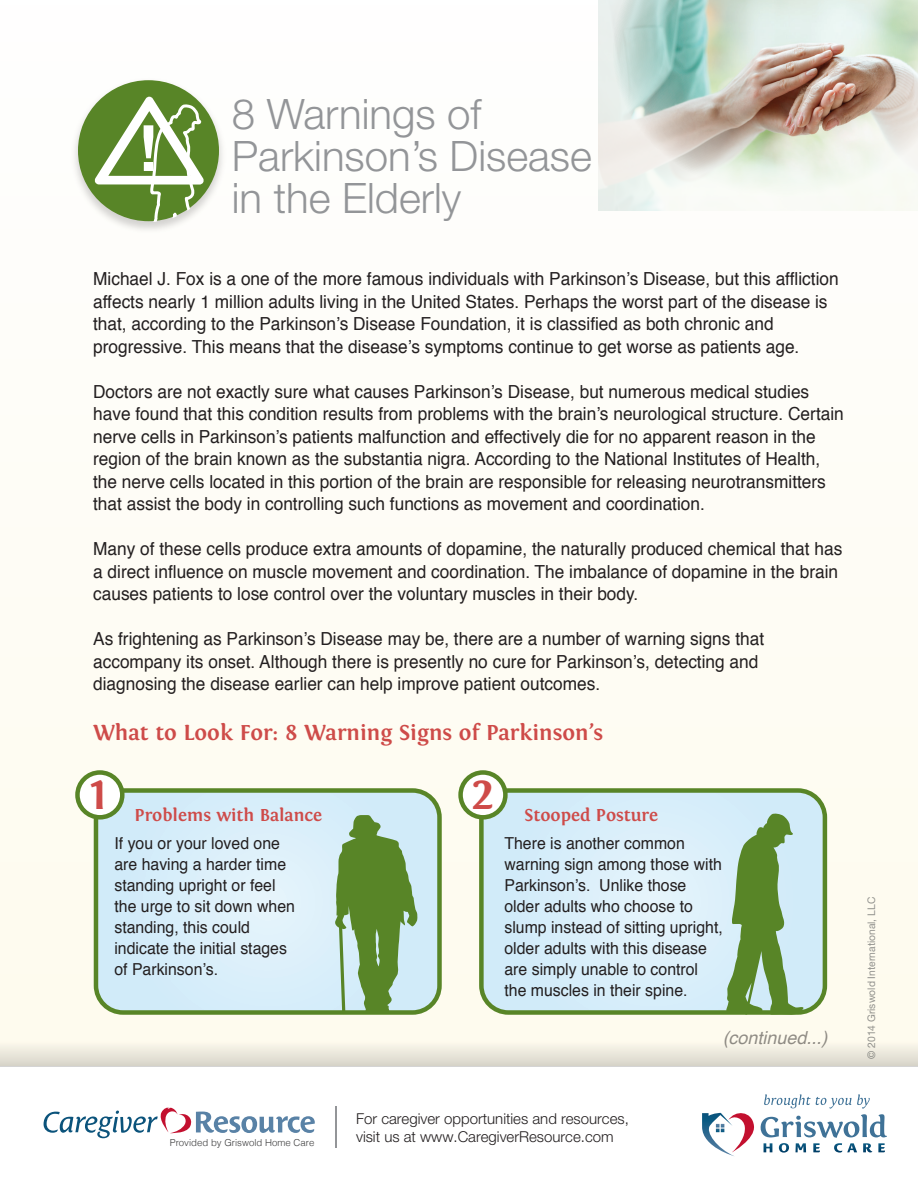
<style>
.page{position:relative;width:918px;height:1188px;background:#fefdf6}
.page>*{position:absolute;margin:0;border:0;box-sizing:border-box;transform-origin:0 0}
.t1{font:700 48px "Fontin";color:#ce4b49}
.t2{font:300 42px/42px "Helvetica Neue LT Std";color:#939598}
.t3{font:700 22.5px "Fontin";color:#ce4b49}
.t4{font:18px/22.5px "Helvetica";color:#231f20;scale:.96 1}
.t5{font:700 18px "Fontin";color:#ce4b49}
.t6{font:italic 18px "Helvetica";color:rgb(35 31 32/.5)}
.t7{font:16.5px/21px "Helvetica";color:#231f20;scale:.96 1}
.t8{font:300 15px/18px "Helvetica Neue LT Std";color:#231f20}
.t9{font:10.5px "Helvetica Neue LT Std";color:#939598}
.t10{font:300 9.6px "Helvetica";color:#3e3e3f}
</style>
<div class="page">
<div style="left:0;top:1066px;width:918px;height:122px;background:#fff"></div>
<svg style="left:99px;top:793px;width:338px;height:217px;background:#d7edf8"></svg>
<div style="left:94px;top:788px;width:348px;height:227px;border:4px solid #588527;border-radius:27px"></div>
<svg style="left:484px;top:793px;width:338px;height:217px;background:#d7edf8"></svg>
<div style="left:479px;top:788px;width:348px;height:227px;border:4px solid #588527;border-radius:27px"></div>
<svg style="left:77px;top:772px;width:45px;height:45px"></svg>
<div style="left:75px;top:770px;width:50px;height:50px;border:4px solid #588527;border-radius:50%"></div>
<svg style="left:461px;top:772px;width:44px;height:45px"></svg>
<div style="left:458px;top:770px;width:50px;height:50px;border:4px solid #588527;border-radius:50%"></div>
<svg style="left:726px;top:813px;width:78px;height:202px;background:#93b68b"></svg>
<svg style="left:334px;top:815px;width:84px;height:199px;background:#88ad79"></svg>
<div style="left:0;top:1042px;width:918px;height:24px;background:linear-gradient(to bottom,#fcf8ec,#d9d6cb)"></div>
<img style="left:75px;top:80px;width:147px;height:150px">
<div style="left:78px;top:80px;width:141px;height:141px;background:#588527;border-radius:50%"></div>
<svg style="left:95px;top:97px;width:117px;height:125px"></svg>
<img style="left:598px;top:0;width:320px;height:211px">
<hr style="left:336px;top:1106px;width:1px;height:42px;background:#939598">
<svg style="left:761px;top:1094px;width:126px;height:59px"></svg>
<svg style="left:702px;top:1112px;width:52px;height:44px"></svg>
<svg style="left:44px;top:1107px;width:271px;height:31px"></svg>
<h2 class="t2" style="left:232px;top:92px;width:362px">8 Warnings of<br>Parkinson’s Disease in the Elderly</h2>
<p class="t4" style="left:93px;top:268px;width:778px">Michael J. Fox is a one of the more famous individuals with Parkinson’s Disease, but this affliction affects nearly 1 million adults living in the United States. Perhaps the worst part of the disease is that, according to the Parkinson’s Disease Foundation, it is classified as both chronic and progressive. This means that the disease’s symptoms continue to get worse as patients age.</p>
<p class="t4" style="left:93px;top:381px;width:784px">Doctors are not exactly sure what causes Parkinson’s Disease, but numerous medical studies have found that this condition results from problems with the brain’s neurological structure. Certain nerve cells in Parkinson’s patients malfunction and effectively die for no apparent reason in the region of the brain known as the substantia nigra. According to the National Institutes of Health, the nerve cells located in this portion of the brain are responsible for releasing neurotransmitters that assist the body in controlling such functions as movement and coordination.</p>
<p class="t4" style="left:93px;top:538px;width:782px">Many of these cells produce extra amounts of dopamine, the naturally produced chemical that has a direct influence on muscle movement and coordination. The imbalance of dopamine in the brain causes patients to lose control over the voluntary muscles in their body.</p>
<p class="t4" style="left:93px;top:628px;width:700px">As frightening as Parkinson’s Disease may be, there are a number of warning signs that accompany its onset. Although there is presently no cure for Parkinson’s, detecting and diagnosing the disease earlier can help improve patient outcomes.</p>
<p class="t3" style="left:93px;top:720px;width:511px">What to Look For: 8 Warning Signs of Parkinson’s</p>
<h1 class="t1" style="left:90px;top:766px;width:18px">1</h1>
<h1 class="t1" style="left:472px;top:766px;width:24px">2</h1>
<p class="t7" style="left:114px;top:833px;width:190px">If you or your loved one are having a harder time standing upright or feel the urge to sit down when standing, this could indicate the initial stages of Parkinson’s.</p>
<p class="t5" style="left:134px;top:805px;width:189px">Problems with Balance</p>
<p class="t5" style="left:524px;top:805px;width:135px">Stooped Posture</p>
<p class="t7" style="left:504px;top:833px;width:229px">There is another common warning sign among those with<br>Parkinson’s. Unlike those older adults who choose to slump instead of sitting upright, older adults with this disease are simply unable to control the muscles in their spine.</p>
<p class="t10" style="left:170px;top:1134px;width:146px">Provided by Griswold Home Care</p>
<p class="t8" style="left:356px;top:1110px;width:274px">For caregiver opportunities and resources, visit us at www.CaregiverResource.com</p>
<p class="t6" style="left:722px;top:1023px;width:107px">(continued...)</p>
<p class="t9" style="left:865px;top:1059px;width:164px;rotate:-90deg">© 2014 Griswold International, LLC</p>
</div>
